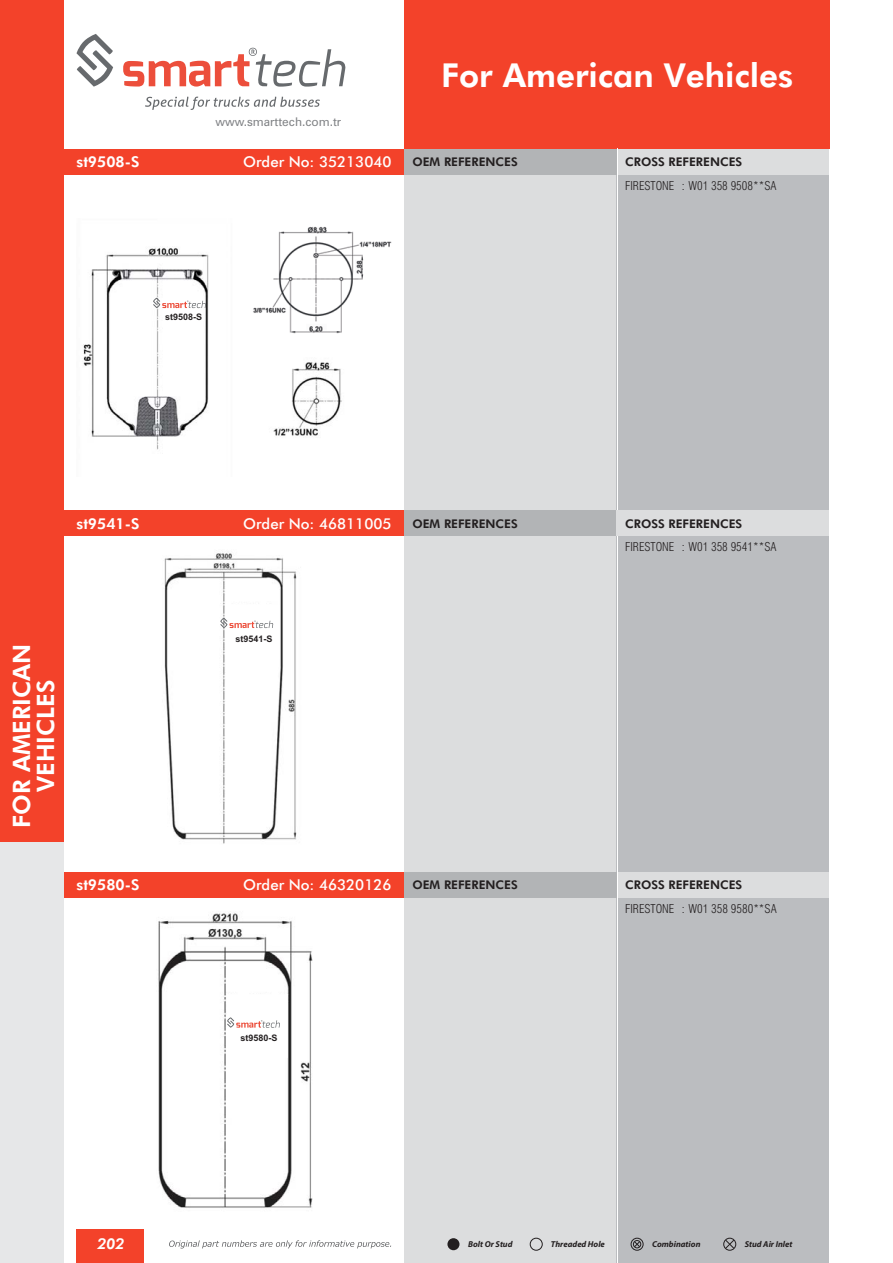
<style>
.page{position:relative;width:893px;height:1263px;background:#fff}
.page>*{position:absolute;margin:0;border:0;box-sizing:border-box;transform-origin:0 0}
.t1{font:800 33px "Futura BT";color:#fff}
.t2{font:800 24px/24px "Futura BT";color:#fff;text-align:center}
.t3{font:500 15px "Futura BT";color:#fff}
.t4{font:800 15px "Futura BT";color:#fff}
.t5{font:italic 800 15px "Futura BT";color:#fff}
.t6{font:800 12px "Futura BT";color:#231f20}
.t7{font:300 condensed 12px "Swiss 721 BT";color:#231f20}
.t8{font:12px "Zurich BT";color:#808285}
.t9{font:300 condensed 12px "Zurich BT";color:#231f20}
.t10{font:700 9px "Arial";color:#231f20}
.t11{font:italic 700 8.55px "Myriad Pro";color:#231f20}
</style>
<div class="page">
<div style="left:404px;top:164px;width:212px;height:1099px;background:#dcddde"></div>
<div style="left:404px;top:0;width:425px;height:149px;background:#f3422a"></div>
<div style="left:616px;top:164px;width:213px;height:1099px;background:#bbbdc0"></div>
<div style="left:64px;top:149px;width:340px;height:25px;background:#f3422a"></div>
<div style="left:616px;top:149px;width:213px;height:25px;background:#dcddde"></div>
<div style="left:404px;top:149px;width:212px;height:25px;background:#b2b4b6"></div>
<div style="left:447px;top:1238px;width:12px;height:12px;background:#231f20;border-radius:50%"></div>
<div style="left:530px;top:1238px;width:12px;height:13px;border:1px solid #231f20;border-radius:50%"></div>
<div style="left:631px;top:1238px;width:12px;height:13px;border:1px solid #231f20;border-radius:50%"></div>
<div style="left:633px;top:1240px;width:8px;height:8px;border:1px solid #231f20;border-radius:50%"></div>
<svg style="left:634px;top:1241px;width:6px;height:7px"></svg>
<div style="left:723px;top:1238px;width:13px;height:13px;border:1px solid #231f20;border-radius:50%"></div>
<svg style="left:725px;top:1239px;width:10px;height:10px"></svg>
<svg style="left:169px;top:1240px;width:222px;height:8px"></svg>
<div style="left:76px;top:1230px;width:68px;height:33px;background:#f3422a"></div>
<img style="left:83px;top:248px;width:126px;height:202px">
<img style="left:253px;top:226px;width:138px;height:108px">
<img style="left:273px;top:362px;width:69px;height:75px">
<img style="left:158px;top:913px;width:155px;height:295px">
<div style="left:64px;top:510px;width:340px;height:26px;background:#f3422a"></div>
<div style="left:404px;top:510px;width:212px;height:26px;background:#b2b4b6"></div>
<div style="left:64px;top:872px;width:340px;height:26px;background:#f3422a"></div>
<div style="left:616px;top:872px;width:213px;height:26px;background:#dcddde"></div>
<div style="left:404px;top:872px;width:212px;height:26px;background:#b2b4b6"></div>
<hr style="left:616px;top:149px;width:1px;height:1114px;background:#fff">
<div style="left:616px;top:510px;width:213px;height:26px;background:#dcddde"></div>
<div style="left:227px;top:994px;width:61px;height:64px;background:#fff"></div>
<img style="left:164px;top:553px;width:133px;height:291px">
<div style="left:225px;top:604px;width:54px;height:55px;background:#fff"></div>
<div style="left:0;top:0;width:64px;height:842px;background:#f3422a"></div>
<div style="left:0;top:842px;width:64px;height:421px;background:#e6e7e8"></div>
<svg style="left:76px;top:34px;width:37px;height:53px"></svg>
<svg style="left:145px;top:97px;width:175px;height:13px"></svg>
<svg style="left:123px;top:48px;width:223px;height:39px"></svg>
<svg style="left:153px;top:298px;width:53px;height:10px"></svg>
<svg style="left:220px;top:618px;width:53px;height:10px"></svg>
<svg style="left:227px;top:1017px;width:53px;height:11px"></svg>
<p class="t8" style="left:215px;top:115px;width:127px">www.smarttech.com.tr</p>
<h1 class="t1" style="left:441px;top:64px;width:353px">For American Vehicles</h1>
<p class="t4" style="left:76px;top:156px;width:64px">st9508-S</p>
<p class="t3" style="left:243px;top:153px;width:150px">Order No: 35213040</p>
<p class="t6" style="left:412px;top:157px;width:107px">OEM REFERENCES</p>
<p class="t6" style="left:625px;top:157px;width:119px">CROSS REFERENCES</p>
<p class="t10" style="left:165px;top:313px;width:39px">st9508-S</p>
<p class="t7" style="left:625px;top:181px;width:153px">FIRESTONE W01 358 9508**SA</p>
<p class="t9" style="left:682px;top:178px;width:4px">:</p>
<p class="t4" style="left:76px;top:518px;width:64px">st9541-S</p>
<p class="t3" style="left:243px;top:515px;width:150px">Order No: 46811005</p>
<p class="t6" style="left:412px;top:519px;width:107px">OEM REFERENCES</p>
<p class="t6" style="left:625px;top:519px;width:119px">CROSS REFERENCES</p>
<p class="t7" style="left:625px;top:542px;width:153px">FIRESTONE W01 358 9541**SA</p>
<p class="t9" style="left:682px;top:540px;width:4px">:</p>
<h2 class="t2" style="left:12px;top:828px;width:186px;rotate:-90deg">FOR AMERICAN<br>VEHICLES</h2>
<p class="t10" style="left:235px;top:636px;width:39px">st9541-S</p>
<p class="t4" style="left:76px;top:880px;width:64px">st9580-S</p>
<p class="t3" style="left:243px;top:876px;width:150px">Order No: 46320126</p>
<p class="t6" style="left:412px;top:881px;width:107px">OEM REFERENCES</p>
<p class="t6" style="left:625px;top:881px;width:119px">CROSS REFERENCES</p>
<p class="t9" style="left:682px;top:902px;width:4px">:</p>
<p class="t7" style="left:625px;top:904px;width:153px">FIRESTONE W01 358 9580**SA</p>
<p class="t10" style="left:241px;top:1035px;width:39px">st9580-S</p>
<p class="t5" style="left:98px;top:1236px;width:28px">202</p>
<p class="t11" style="left:468px;top:1239px;width:46px">Bolt Or Stud</p>
<p class="t11" style="left:551px;top:1239px;width:55px">Threaded Hole</p>
<p class="t11" style="left:652px;top:1239px;width:50px">Combination</p>
<p class="t11" style="left:745px;top:1239px;width:49px">Stud Air Inlet</p>
</div>
